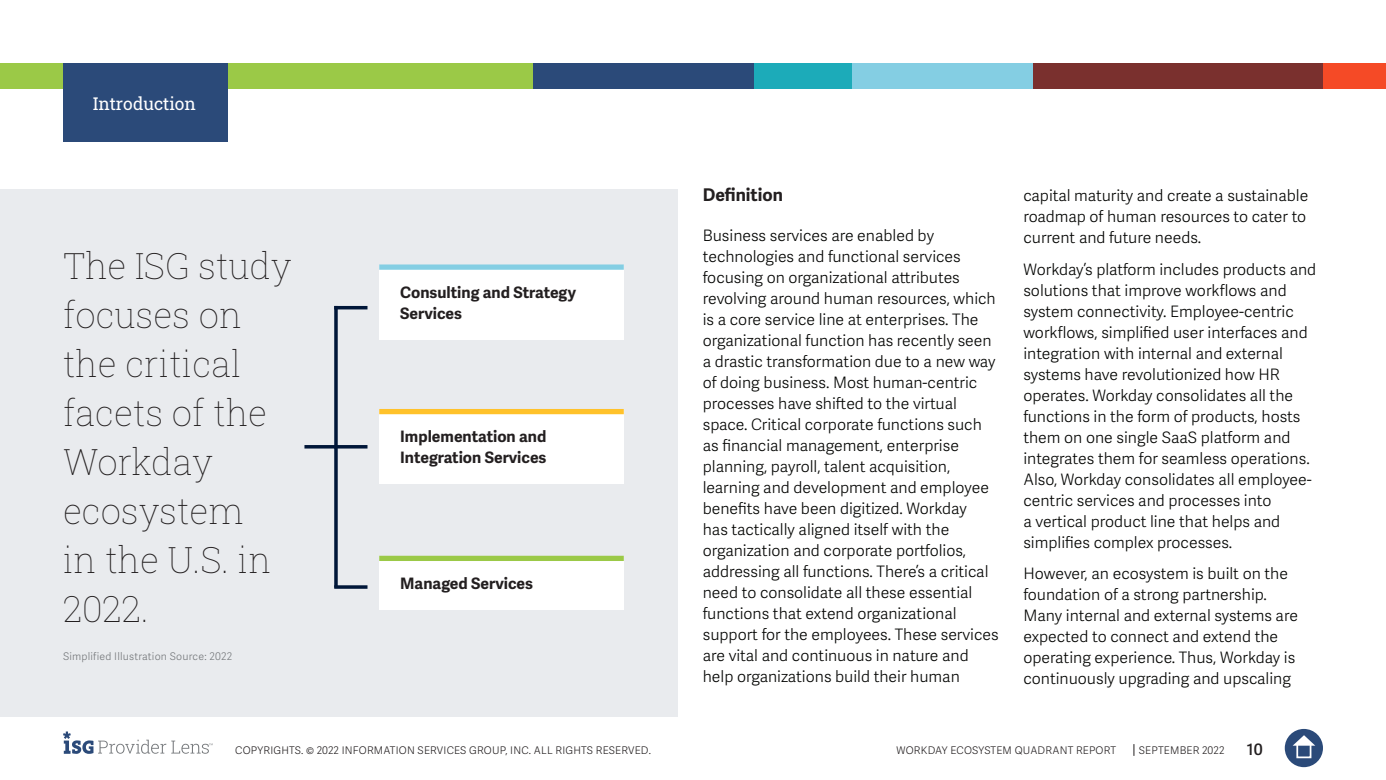
<style>
.page{position:relative;width:1386px;height:780px;background:#fff}
.page>*{position:absolute;margin:0;border:0;box-sizing:border-box;transform-origin:0 0}
.t1{font:35.88px/49px "Roboto Slab ISG P Thin";color:#231f20}
.Section_Label_Blue_B{font:17.5px "Roboto Slab ISG P Regular";color:#fff}
.t2{font:700 17.5px "Adelle Sans";color:#231f20}
.t3{font:300 15.75px/21px "Adelle Sans";color:#040503}
.Simplified_Illustrat{font:700 15.75px/21px "Adelle Sans";color:#231f20}
.t4{font:600 15.75px "Adelle Sans";color:#231f20}
.t5{font:300 10.5px "Adelle Sans";letter-spacing:.02em;color:#231f20}
.t6{font:300 10.5px "Adelle Sans";letter-spacing:.02em;color:#75787b}
</style>
<div class="page">
<svg style="left:1133px;top:744px;width:1px;height:12px"></svg>
<div style="left:1285px;top:729px;width:38px;height:38px;background:#2b4a79;border-radius:50%"></div>
<svg style="left:1293px;top:735px;width:22px;height:10px"></svg>
<div style="left:1296px;top:743px;width:15px;height:15px;border:2px solid #fff"></div>
<svg style="left:63px;top:731px;width:150px;height:23px"></svg>
<div style="left:0;top:63px;width:533px;height:25px;background:#9bc947"></div>
<div style="left:533px;top:63px;width:223px;height:25px;background:#2b4a79"></div>
<div style="left:850px;top:63px;width:184px;height:25px;background:#84cee3"></div>
<div style="left:1323px;top:63px;width:63px;height:25px;background:#f54a26"></div>
<div style="left:1033px;top:63px;width:290px;height:25px;background:#7a302e"></div>
<div style="left:754px;top:63px;width:98px;height:25px;background:#1cabb9"></div>
<div style="left:63px;top:63px;width:165px;height:79px;background:#2b4a79"></div>
<div style="left:0;top:189px;width:677px;height:527px;background:#e9ebee"></div>
<svg style="left:334px;top:309px;width:4px;height:276px"></svg>
<hr style="left:334px;top:306px;width:34px;height:3px;background:#001638">
<hr style="left:334px;top:445px;width:34px;height:3px;background:#001638">
<hr style="left:304px;top:445px;width:32px;height:3px;background:#001638">
<svg style="left:334px;top:585px;width:34px;height:4px"></svg>
<div style="left:379px;top:265px;width:245px;height:75px;background:#fff"></div>
<div style="left:379px;top:264px;width:245px;height:6px;background:#84cee3"></div>
<div style="left:379px;top:409px;width:245px;height:75px;background:#fff"></div>
<div style="left:379px;top:409px;width:245px;height:5px;background:#ffc22b"></div>
<div style="left:379px;top:556px;width:245px;height:54px;background:#fff"></div>
<div style="left:379px;top:555px;width:245px;height:6px;background:#9bc947"></div>
<p class="Section_Label_Blue_B" style="left:93px;top:91px;width:105px">Introduction</p>
<p class="t1" style="left:63px;top:240px;width:230px">The ISG study focuses on the critical facets of the<br>Workday ecosystem<br>in the U.S. in<br>2022.</p>
<p class="t6" style="left:63px;top:650px;width:171px">Simplified Illustration Source: 2022</p>
<p class="Simplified_Illustrat" style="left:400px;top:282px;width:177px">Consulting and Strategy<br>Services</p>
<p class="Simplified_Illustrat" style="left:400px;top:426px;width:148px">Implementation and<br>Integration Services</p>
<p class="Simplified_Illustrat" style="left:400px;top:573px;width:134px">Managed Services</p>
<p class="t2" style="left:703px;top:184px;width:82px">Definition</p>
<p class="t3" style="left:703px;top:225px;width:297px">Business services are enabled by technologies and functional services focusing on organizational attributes revolving around human resources, which is a core service line at enterprises. The organizational function has recently seen a drastic transformation due to a new way of doing business. Most human-centric processes have shifted to the virtual space. Critical corporate functions such as financial management, enterprise planning, payroll, talent acquisition, learning and development and employee benefits have been digitized. Workday<br>has tactically aligned itself with the organization and corporate portfolios, addressing all functions. There’s a critical need to consolidate all these essential functions that extend organizational support for the employees. These services are vital and continuous in nature and help organizations build their human</p>
<p class="t3" style="left:1023px;top:185px;width:286px">capital maturity and create a sustainable roadmap of human resources to cater to current and future needs.</p>
<p class="t3" style="left:1023px;top:259px;width:294px">Workday’s platform includes products and solutions that improve workflows and system connectivity. Employee-centric workflows, simplified user interfaces and integration with internal and external systems have revolutionized how HR operates. Workday consolidates all the functions in the form of products, hosts them on one single SaaS platform and integrates them for seamless operations.<br>Also, Workday consolidates all employee&shy;centric services and processes into<br>a vertical product line that helps and simplifies complex processes.</p>
<p class="t3" style="left:1023px;top:563px;width:276px">However, an ecosystem is built on the foundation of a strong partnership.<br>Many internal and external systems are expected to connect and extend the operating experience. Thus, Workday is continuously upgrading and upscaling</p>
<p class="t5" style="left:235px;top:744px;width:417px">COPYRIGHTS. © 2022 INFORMATION SERVICES GROUP, INC. ALL RIGHTS RESERVED.</p>
<p class="t5" style="left:897px;top:744px;width:221px">WORKDAY ECOSYSTEM QUADRANT REPORT</p>
<p class="t5" style="left:1139px;top:744px;width:87px">SEPTEMBER 2022</p>
<p class="t4" style="left:1247px;top:740px;width:18px">10</p>
</div>
